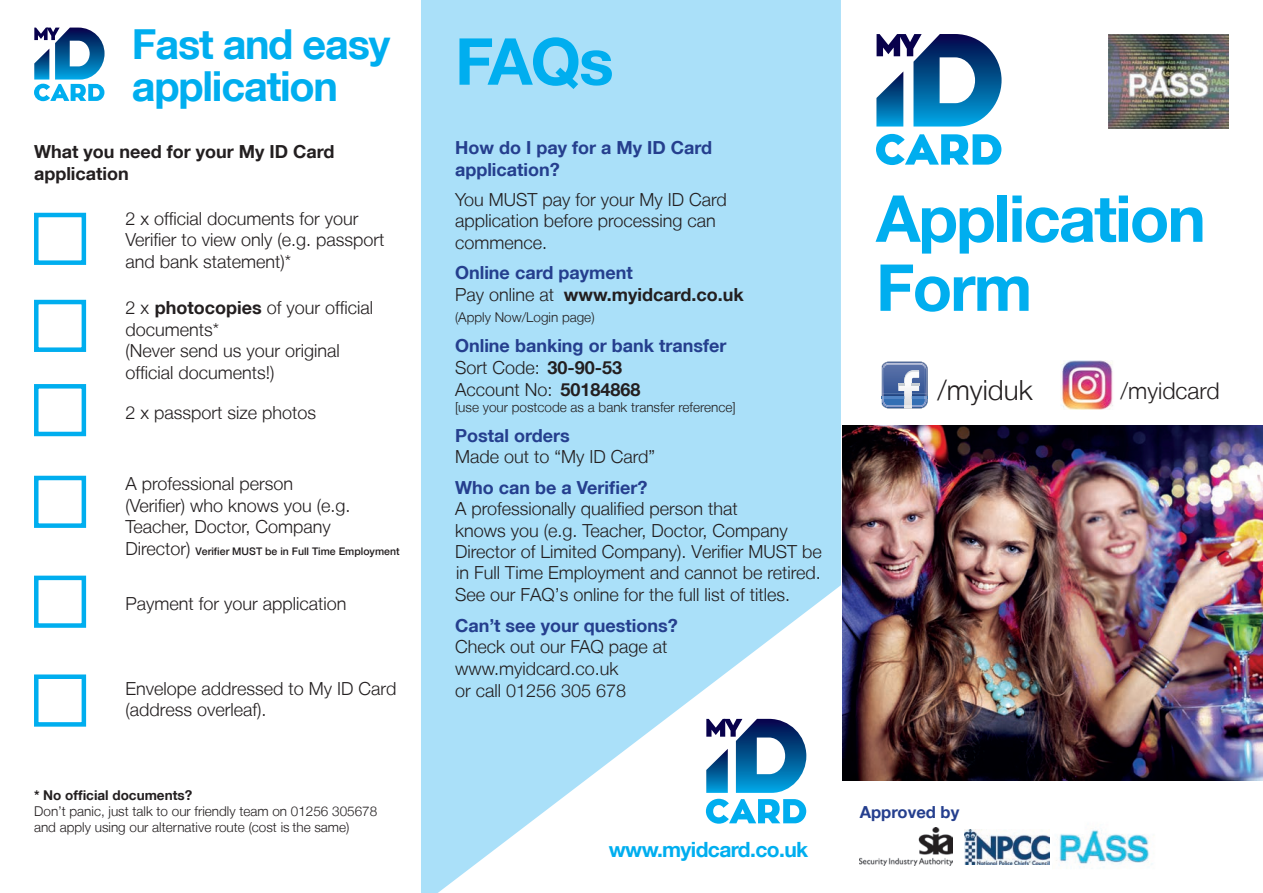
<style>
.page{position:relative;width:1263px;height:893px;background:#fff}
.page>*{position:absolute;margin:0;border:0;box-sizing:border-box;transform-origin:0 0}
.t1{font:700 64.8px/69px "Helvetica Neue LT";letter-spacing:-.03em;color:#00aeef}
.t2{font:700 41.4px/41.4px "Helvetica Neue LT";letter-spacing:-.03em;color:#00aeef}
.t3{font:300 27.75px "Helvetica Neue LT";color:#231f20}
.t4{font:300 23.1px "Helvetica Neue LT";color:#231f20}
.t5{font:700 21px "Helvetica Neue LT";letter-spacing:-.03em;color:#00aeef}
.t6{font:300 18px/21.6px "Helvetica Neue LT";color:#231f20}
.t7{font:700 18px/21.6px "Helvetica Neue LT";color:#253f8e}
.t8{font:700 18px/21.6px "Helvetica Neue LT";color:#231f20}
.t9{font:700 16.65px "Helvetica Neue LT";color:#253f8e}
.t10{font:300 13.5px/16.2px "Helvetica Neue LT";color:#231f20}
.t11{font:700 13.5px "Helvetica Neue LT";color:#231f20}
.t12{font:500 10.5px "Helvetica Neue LT";color:#231f20}
.s1{font-weight:700}
.s2{font-weight:300;font-size:18px}
.s3{color:#253f8e}
.s4{font-weight:300}
.s5{font-weight:300;color:#231f20}
.s6{color:#231f20}
</style>
<div class="page">
<svg style="left:421px;top:0;width:420px;height:893px;background:#b5e4f9"></svg>
<svg style="left:876px;top:34px;width:125px;height:93px"></svg>
<svg style="left:876px;top:134px;width:125px;height:31px"></svg>
<svg style="left:706px;top:719px;width:100px;height:74px"></svg>
<svg style="left:706px;top:799px;width:100px;height:25px"></svg>
<svg style="left:34px;top:28px;width:71px;height:73px"></svg>
<div style="left:34px;top:213px;width:52px;height:52px;border:4px solid #00aeef"></div>
<div style="left:34px;top:300px;width:52px;height:52px;border:4px solid #00aeef"></div>
<div style="left:34px;top:384px;width:52px;height:52px;border:4px solid #00aeef"></div>
<div style="left:34px;top:476px;width:52px;height:52px;border:4px solid #00aeef"></div>
<div style="left:34px;top:576px;width:52px;height:52px;border:4px solid #00aeef"></div>
<div style="left:34px;top:674px;width:52px;height:53px;border:4px solid #00aeef"></div>
<img style="left:842px;top:425px;width:421px;height:355px">
<img style="left:860px;top:828px;width:93px;height:38px">
<img style="left:1056px;top:830px;width:97px;height:39px">
<img style="left:965px;top:829px;width:84px;height:35px">
<img style="left:1108px;top:35px;width:121px;height:94px">
<svg style="left:882px;top:362px;width:46px;height:47px;background:#7790bb"></svg>
<img style="left:882px;top:363px;width:44px;height:8px">
<img style="left:1061px;top:361px;width:52px;height:48px">
<h2 class="t2" style="left:132px;top:23px;width:260px">Fast and easy application</h2>
<p class="t8" style="left:34px;top:141px;width:302px">What you need for your My ID Card application</p>
<p class="t6" style="left:125px;top:207px;width:261px">2 x official documents for your<br>Verifier to view only (e.g. passport and bank statement)*</p>
<p class="t6" style="left:125px;top:296px;width:249px">2 x <span class="s1">photocopies</span> of your official documents*<br>(Never send us your original official documents!)</p>
<p class="t6" style="left:125px;top:401px;width:192px">2 x passport size photos</p>
<p class="t6" style="left:125px;top:472px;width:227px">A professional person (Verifier) who knows you (e.g.<br>Teacher, Doctor, Company</p>
<p class="t12" style="left:125px;top:545px;width:276px"><span class="s2">Director)</span> Verifier MUST be in Full Time Employment</p>
<p class="t6" style="left:125px;top:593px;width:223px">Payment for your application</p>
<p class="t6" style="left:125px;top:677px;width:273px">Envelope addressed to My ID Card (address overleaf).</p>
<p class="t11" style="left:34px;top:787px;width:160px">* No official documents?</p>
<p class="t10" style="left:34px;top:803px;width:345px">Don’t panic, just talk to our friendly team on 01256 305678 and apply using our alternative route (cost is the same)</p>
<h1 class="t1" style="left:455px;top:26px;width:160px">FAQs</h1>
<p class="t7" style="left:455px;top:136px;width:259px">How do I pay for a My ID Card application?</p>
<p class="t6" style="left:455px;top:188px;width:273px">You MUST pay for your My ID Card application before processing can commence.</p>
<p class="t8" style="left:455px;top:261px;width:290px"><span class="s3">Online card payment<br></span><span class="s4">Pay online at</span> www.myidcard.co.uk</p>
<p class="t10" style="left:455px;top:309px;width:141px">(Apply Now/Login page)</p>
<p class="t7" style="left:455px;top:335px;width:273px">Online banking or bank transfer<br><span class="s5">Sort Code:</span> <span class="s6">30-90-53<br></span><span class="s5">Account No:</span> <span class="s6">50184868</span></p>
<p class="t10" style="left:455px;top:399px;width:282px">[use your postcode as a bank transfer reference]</p>
<p class="t7" style="left:455px;top:424px;width:116px">Postal orders</p>
<p class="t6" style="left:455px;top:446px;width:202px">Made out to “My ID Card”</p>
<p class="t7" style="left:455px;top:476px;width:194px">Who can be a Verifier?</p>
<p class="t6" style="left:455px;top:498px;width:368px">A professionally qualified person that<br>knows you (e.g. Teacher, Doctor, Company<br>Director of Limited Company). Verifier MUST be</p>
<p class="t6" style="left:455px;top:583px;width:337px">See our FAQ’s online for the full list of titles.</p>
<p class="t7" style="left:455px;top:614px;width:224px">Can’t see your questions?</p>
<p class="t6" style="left:455px;top:636px;width:214px">Check out our FAQ page at www.myidcard.co.uk<br>or call 01256 305 678</p>
<p class="t6" style="left:456px;top:561px;width:366px">in Full Time Employment and cannot be retired.</p>
<h1 class="t1" style="left:876px;top:183px;width:331px">Application<br>Form</h1>
<h3 class="t3" style="left:937px;top:373px;width:97px">/myiduk</h3>
<p class="t4" style="left:1120px;top:377px;width:101px">/myidcard</p>
<p class="t5" style="left:609px;top:837px;width:201px">www.myidcard.co.uk</p>
<p class="t9" style="left:860px;top:801px;width:101px">Approved by</p>
</div>
